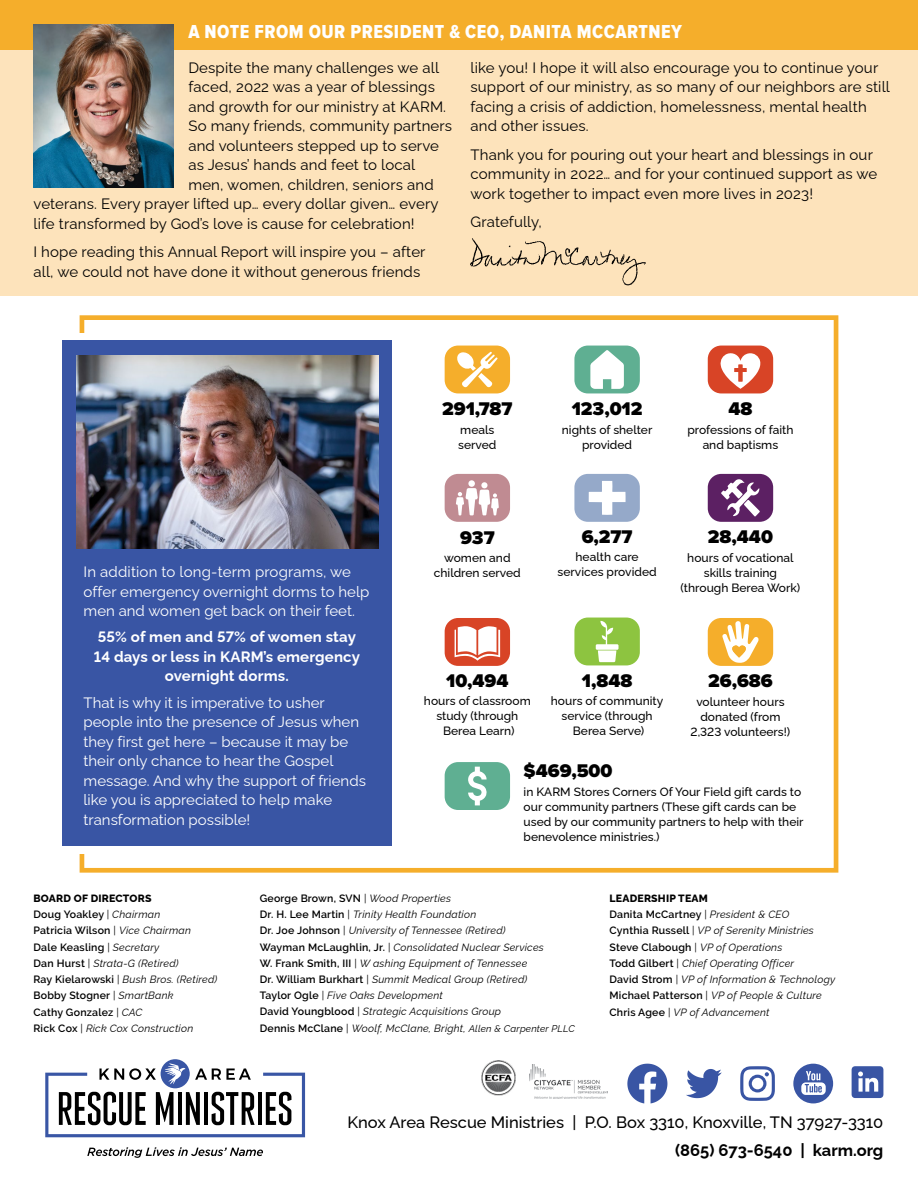
<style>
.page{position:relative;width:918px;height:1188px;background:#fff}
.page>*{position:absolute;margin:0;border:0;box-sizing:border-box;transform-origin:0 0}
.t1{font:19.5px "Proxima Nova Cond Extrabld";letter-spacing:.025em;color:#fff}
.t2{font:900 19.05px "Proxima Nova";color:#000}
.t3{font:500 16.5px "Raleway";color:#000}
.t4{font:700 16.5px "Raleway";color:#000}
.t5{font:15px/19.5px "Raleway";letter-spacing:.01em;color:#000}
.t6{font:15px/19.5px "Raleway";color:#fff}
.t7{font:700 15px/19.5px "Raleway";letter-spacing:.01em;color:#fff;text-align:center}
.t8{font:500 12px/15px "Raleway";color:#000;text-align:center}
.t9{font:italic 10.5px/16.2px "Raleway";letter-spacing:.02em;color:#000}
.s1{font-weight:800;font-style:normal}
.s2{font-weight:600;font-style:normal}
.s3{font-style:normal}
.s4{font-size:9.75px}
</style>
<div class="page">
<div style="left:80px;top:315px;width:758px;height:558px;border:5px solid #f5ae2b"></div>
<div style="left:0;top:2px;width:918px;height:294px;background:#fde3bb"></div>
<svg style="left:161px;top:1059px;width:29px;height:29px"></svg>
<svg style="left:45px;top:1063px;width:260px;height:74px"></svg>
<svg style="left:87px;top:1147px;width:176px;height:11px"></svg>
<img style="left:481px;top:1061px;width:35px;height:34px">
<img style="left:529px;top:1065px;width:78px;height:34px">
<svg style="left:852px;top:1066px;width:31px;height:32px"></svg>
<svg style="left:793px;top:1064px;width:40px;height:39px"></svg>
<svg style="left:627px;top:1064px;width:40px;height:39px"></svg>
<svg style="left:686px;top:1069px;width:36px;height:29px"></svg>
<svg style="left:740px;top:1066px;width:35px;height:35px"></svg>
<div style="left:0;top:0;width:918px;height:49px;background:#f5ae2b"></div>
<img style="left:470px;top:238px;width:176px;height:48px">
<div style="left:62px;top:333px;width:339px;height:521px;background:#fff"></div>
<div style="left:62px;top:341px;width:330px;height:505px;background:#3955a4"></div>
<img style="left:76px;top:356px;width:302px;height:192px">
<img style="left:33px;top:24px;width:141px;height:164px">
<div style="left:445px;top:346px;width:65px;height:47px;background:#f5ae2b;border-radius:14px"></div>
<svg style="left:457px;top:352px;width:41px;height:35px"></svg>
<div style="left:574px;top:346px;width:66px;height:47px;background:#5faf92;border-radius:14px"></div>
<svg style="left:590px;top:350px;width:34px;height:39px"></svg>
<div style="left:445px;top:618px;width:65px;height:48px;background:#d84426;border-radius:14px"></div>
<svg style="left:455px;top:626px;width:45px;height:35px"></svg>
<div style="left:574px;top:618px;width:66px;height:47px;background:#8dc440;border-radius:14px"></div>
<svg style="left:596px;top:621px;width:23px;height:41px"></svg>
<div style="left:708px;top:618px;width:65px;height:48px;background:#f5ae2b;border-radius:14px"></div>
<svg style="left:722px;top:621px;width:37px;height:42px"></svg>
<div style="left:445px;top:762px;width:65px;height:48px;background:#5faf92;border-radius:14px"></div>
<svg style="left:468px;top:767px;width:19px;height:38px"></svg>
<div style="left:445px;top:474px;width:65px;height:48px;background:#c08b92;border-radius:14px"></div>
<div style="left:468px;top:480px;width:7px;height:7px;background:#fff;border-radius:50%"></div>
<div style="left:481px;top:482px;width:7px;height:6px;background:#fff;border-radius:50%"></div>
<svg style="left:456px;top:488px;width:43px;height:27px"></svg>
<div style="left:574px;top:474px;width:66px;height:48px;background:#95a9c9;border-radius:14px"></div>
<svg style="left:589px;top:481px;width:37px;height:34px"></svg>
<div style="left:708px;top:474px;width:65px;height:48px;background:#5c2063;border-radius:14px"></div>
<svg style="left:721px;top:479px;width:39px;height:38px"></svg>
<div style="left:708px;top:346px;width:65px;height:47px;background:#d84426;border-radius:14px"></div>
<svg style="left:720px;top:353px;width:40px;height:36px"></svg>
<h1 class="t1" style="left:188px;top:21px;width:495px">A NOTE FROM OUR PRESIDENT &amp; CEO, DANITA MCCARTNEY</h1>
<h3 class="t5" style="left:188px;top:56px;width:252px">Despite the many challenges we all</h3>
<h3 class="t5" style="left:188px;top:76px;width:248px">faced, 2022 was a year of blessings</h3>
<h3 class="t5" style="left:188px;top:95px;width:259px">and growth for our ministry at KARM.</h3>
<h3 class="t5" style="left:188px;top:115px;width:265px">So many friends, community partners</h3>
<h3 class="t5" style="left:188px;top:134px;width:252px">and volunteers stepped up to serve</h3>
<h3 class="t5" style="left:188px;top:154px;width:228px">as Jesus’ hands and feet to local</h3>
<h3 class="t5" style="left:188px;top:173px;width:247px">men, women, children, seniors and</h3>
<h3 class="t5" style="left:33px;top:193px;width:407px">veterans. Every prayer lifted up… every dollar given… every</h3>
<h3 class="t5" style="left:33px;top:212px;width:383px">life transformed by God’s love is cause for celebration!</h3>
<h3 class="t5" style="left:33px;top:240px;width:394px">I hope reading this Annual Report will inspire you – after all, we could not have done it without generous friends</h3>
<h3 class="t5" style="left:470px;top:56px;width:421px">like you! I hope it will also encourage you to continue your support of our ministry, as so many of our neighbors are still facing a crisis of addiction, homelessness, mental health and other issues.</h3>
<h3 class="t5" style="left:470px;top:143px;width:408px">Thank you for pouring out your heart and blessings in our community in 2022… and for your continued support as we work together to impact even more lives in 2023!</h3>
<h3 class="t5" style="left:470px;top:210px;width:73px">Gratefully,</h3>
<h3 class="t6" style="left:84px;top:561px;width:287px">In addition to long-term programs, we offer emergency overnight dorms to help men and women get back on their feet.</h3>
<h3 class="t7" style="left:94px;top:626px;width:268px">55% of men and 57% of women stay<br>14 days or less in KARM’s emergency overnight dorms.</h3>
<p class="t6" style="left:84px;top:691px;width:284px">That is why it is imperative to usher people into the presence of Jesus when they first get here – because it may be their only chance to hear the Gospel message. And why the support of friends like you is appreciated to help make transformation possible!</p>
<h2 class="t2" style="left:442px;top:394px;width:72px">291,787</h2>
<p class="t8" style="left:458px;top:421px;width:40px;text-align:left">meals served</p>
<h2 class="t2" style="left:460px;top:524px;width:36px">937</h2>
<p class="t8" style="left:434px;top:549px;width:88px">women and children served</p>
<h2 class="t2" style="left:572px;top:394px;width:72px">123,012</h2>
<p class="t8" style="left:562px;top:421px;width:92px">nights of shelter provided</p>
<h2 class="t2" style="left:728px;top:395px;width:26px">48</h2>
<p class="t8" style="left:687px;top:421px;width:108px">professions of faith and baptisms</p>
<h2 class="t2" style="left:582px;top:523px;width:52px">6,277</h2>
<p class="t8" style="left:558px;top:548px;width:101px">health care services provided</p>
<h2 class="t2" style="left:708px;top:523px;width:67px">28,440</h2>
<p class="t8" style="left:681px;top:549px;width:121px">hours of vocational skills training (through Berea Work)</p>
<h2 class="t2" style="left:446px;top:667px;width:64px">10,494</h2>
<p class="t8" style="left:424px;top:692px;width:108px">hours of classroom study (through<br>Berea Learn)</p>
<h2 class="t2" style="left:582px;top:666px;width:52px">1,848</h2>
<p class="t8" style="left:551px;top:692px;width:114px">hours of community service (through<br>Berea Serve)</p>
<h2 class="t2" style="left:708px;top:667px;width:66px">26,686</h2>
<p class="t8" style="left:691px;top:693px;width:101px">volunteer hours donated (from<br>2,323 volunteers!)</p>
<h2 class="t2" style="left:524px;top:757px;width:90px">$469,500</h2>
<p class="t8" style="left:524px;top:783px;width:281px;text-align:left">in KARM Stores Corners Of Your Field gift cards to our community partners (These gift cards can be used by our community partners to help with their benevolence ministries.)</p>
<p class="t9" style="left:33px;top:889px;width:185px"><span class="s1">BOARD OF DIRECTORS<br></span><span class="s2">Doug Yoakley</span> <span class="s3">|</span> Chairman<br><span class="s2">Patricia Wilson</span> <span class="s3">|</span> Vice Chairman<br><span class="s2">Dale Keasling</span> <span class="s3">|</span> Secretary<br><span class="s2">Dan Hurst</span> <span class="s3">|</span> Strata-G (Retired)<br><span class="s2">Ray Kielarowski</span> <span class="s3">|</span> Bush Bros. (Retired)<br><span class="s2">Bobby Stogner</span> <span class="s3">|</span> SmartBank<br><span class="s2">Cathy Gonzalez</span> <span class="s3">|</span> CAC<br><span class="s2">Rick Cox</span> <span class="s3">|</span> Rick Cox Construction</p>
<p class="t9" style="left:260px;top:889px;width:317px"><span class="s2">George Brown, SVN</span> <span class="s3">|</span> Wood Properties<br><span class="s2">Dr. H. Lee Martin</span> <span class="s3">|</span> Trinity Health Foundation<br><span class="s2">Dr. Joe Johnson</span> <span class="s3">|</span> University of Tennessee (Retired)<br><span class="s2">Wayman McLaughlin, Jr.</span> <span class="s3">|</span> Consolidated Nuclear Services<br><span class="s2">W. Frank Smith, III</span> <span class="s3">|</span> W ashing Equipment of Tennessee<br><span class="s2">Dr. William Burkhart</span> <span class="s3">|</span> Summit Medical Group (Retired)<br><span class="s2">Taylor Ogle</span> <span class="s3">|</span> Five Oaks Development<br><span class="s2">David Youngblood</span> <span class="s3">|</span> Strategic Acquisitions Group<br><span class="s2">Dennis McClane</span> <span class="s3">|</span> Woolf, McClane, Bright, <span class="s4">Allen &amp; Carpenter PLLC</span></p>
<p class="t9" style="left:610px;top:889px;width:227px"><span class="s1">LEADERSHIP TEAM<br></span><span class="s2">Danita McCartney</span> <span class="s3">|</span> President &amp; CEO<br><span class="s2">Cynthia Russell</span> <span class="s3">|</span> VP of Serenity Ministries <span class="s2">Steve Clabough</span> <span class="s3">|</span> VP of Operations<br><span class="s2">Todd Gilbert</span> <span class="s3">|</span> Chief Operating Officer<br><span class="s2">David Strom</span> <span class="s3">|</span> VP of Information &amp; Technology <span class="s2">Michael Patterson</span> <span class="s3">|</span> VP of People &amp; Culture <span class="s2">Chris Agee</span> <span class="s3">|</span> VP of Advancement</p>
<h3 class="t3" style="left:347px;top:1109px;width:538px">Knox Area Rescue Ministries | P.O. Box 3310, Knoxville, TN 37927-3310</h3>
<h3 class="t4" style="left:675px;top:1137px;width:210px">(865) 673-6540 | karm.org</h3>
</div>
